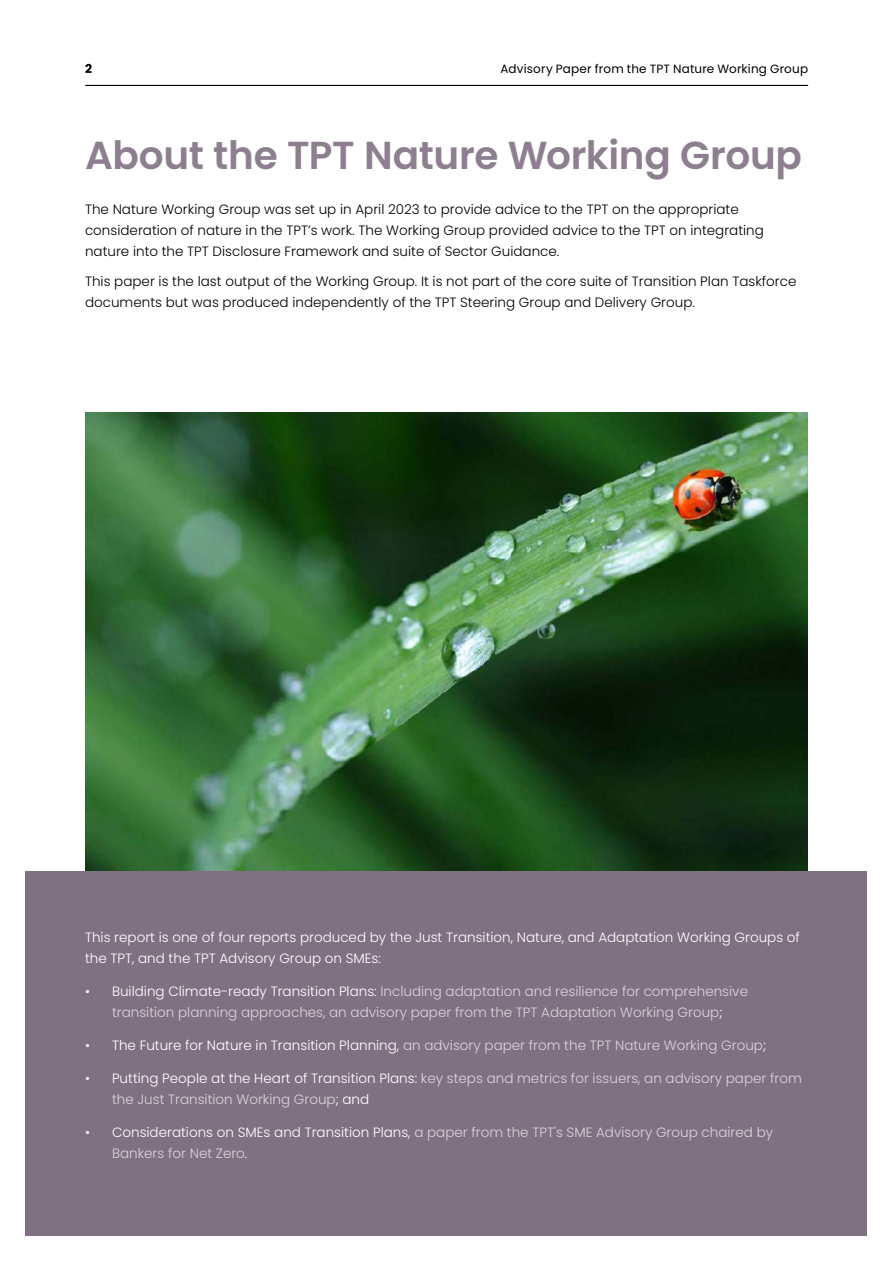
<style>
.page{position:relative;width:893px;height:1263px;background:#fff}
.page>*{position:absolute;margin:0;border:0;box-sizing:border-box;transform-origin:0 0}
.t1{font:600 39px "Poppins";letter-spacing:-.01em;color:#8d7f8f}
.t2{font:300 13.5px/21px "Poppins";color:#d9d4da}
.t3{font:300 13.5px/21px "Poppins";color:#000}
.t4{font:300 13.5px/21px "Poppins";color:#fff}
.t5{font:700 12.3px "Poppins";color:#000}
.t6{font:12px "Poppins";letter-spacing:.015em;color:#000}
.s1{color:#fff}
</style>
<div class="page">
<img style="left:85px;top:412px;width:723px;height:459px">
<hr style="left:85px;top:85px;width:723px;height:1px;background:#000">
<div style="left:26px;top:871px;width:841px;height:364px;background:#807182"></div>
<p class="t5" style="left:85px;top:61px;width:9px">2</p>
<p class="t6" style="left:500px;top:62px;width:309px">Advisory Paper from the TPT Nature Working Group</p>
<h1 class="t1" style="left:85px;top:132px;width:718px">About the TPT Nature Working Group</h1>
<p class="t3" style="left:85px;top:199px;width:680px">The Nature Working Group was set up in April 2023 to provide advice to the TPT on the appropriate consideration of nature in the TPT’s work. The Working Group provided advice to the TPT on integrating nature into the TPT Disclosure Framework and suite of Sector Guidance.</p>
<p class="t3" style="left:85px;top:270px;width:713px">This paper is the last output of the Working Group. It is not part of the core suite of Transition Plan Taskforce documents but was produced independently of the TPT Steering Group and Delivery Group.</p>
<p class="t4" style="left:85px;top:927px;width:716px">This report is one of four reports produced by the Just Transition, Nature, and Adaptation Working Groups of the TPT, and the TPT Advisory Group on SMEs:</p>
<p class="t2" style="left:85px;top:981px;width:664px;text-align:center"><span class="s1">• Building Climate-ready Transition Plans:</span> Including adaptation and resilience for comprehensive transition planning approaches, an advisory paper from the TPT Adaptation Working Group<span class="s1">;</span></p>
<p class="t2" style="left:85px;top:1035px;width:682px"><span class="s1">• The Future for Nature in Transition Planning,</span> an advisory paper from the TPT Nature Working Group<span class="s1">;</span></p>
<p class="t2" style="left:112px;top:1068px;width:691px;text-indent:-27px"><span class="s1">• Putting People at the Heart of Transition Plans:</span> key steps and metrics for issuers, an advisory paper from the Just Transition Working Group<span class="s1">; and</span></p>
<p class="t2" style="left:112px;top:1122px;width:663px;text-indent:-27px"><span class="s1">• Considerations on SMEs and Transition Plans,</span> a paper from the TPT's SME Advisory Group chaired by<br>Bankers for Net Zero<span class="s1">.</span></p>
</div>
